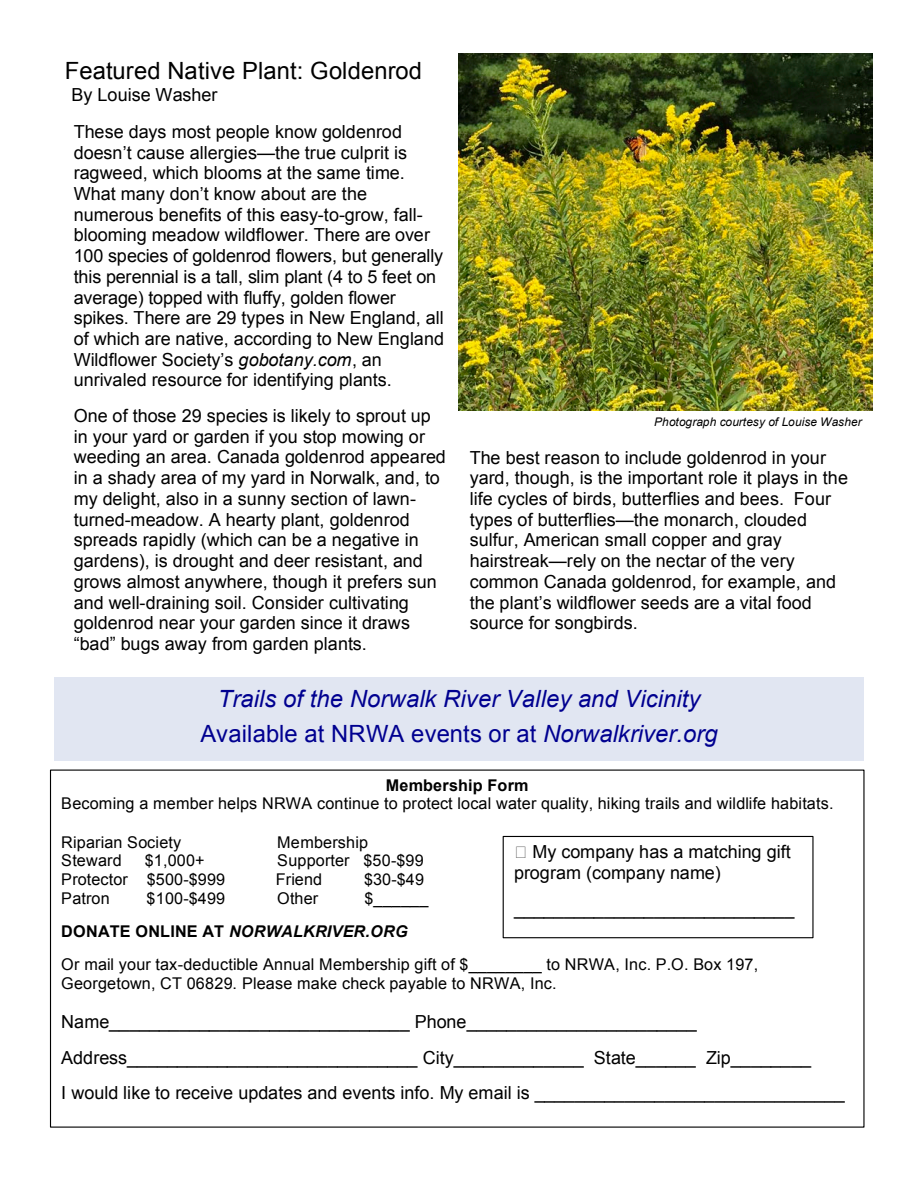
<style>
.page{position:relative;width:918px;height:1188px;background:#fff}
.page>*{position:absolute;margin:0;border:0;box-sizing:border-box;transform-origin:0 0}
.t1{font:italic 23.7px/35px "Arial";letter-spacing:.005em;color:#000090;text-align:center}
.t2{font:23.7px "Arial";letter-spacing:.005em;color:#000}
.t3{font:18px/20.7px "Arial";letter-spacing:.005em;color:#000}
.t4{font:16.2px/32.7px "Arial";letter-spacing:.01em;color:#000}
.t5{font:italic 11.85px "Arial";color:#000}
.s1{font-style:italic}
.s2{font-style:normal}
.s3{font-weight:700}
.s4{font-weight:700;font-style:italic}
</style>
<div class="page">
<img style="left:51px;top:776px;width:813px;height:345px">
<div style="left:503px;top:836px;width:311px;height:102px;border:1px solid #000"></div>
<img style="left:503px;top:842px;width:310px;height:90px">
<div style="left:54px;top:677px;width:810px;height:84px;background:#e1e6f2"></div>
<img style="left:459px;top:54px;width:414px;height:356px">
<svg style="left:516px;top:847px;width:9px;height:11px"></svg>
<p class="t2" style="left:65px;top:55px;width:359px">Featured Native Plant: Goldenrod</p>
<p class="t3" style="left:72px;top:85px;width:148px">By Louise Washer</p>
<p class="t3" style="left:74px;top:122px;width:372px">These days most people know goldenrod doesn’t cause allergies—the true culprit is ragweed, which blooms at the same time.<br>What many don’t know about are the numerous benefits of this easy-to-grow, fall&shy;blooming meadow wildflower. There are over 100 species of goldenrod flowers, but generally this perennial is a tall, slim plant (4 to 5 feet on average) topped with fluffy, golden flower spikes. There are 29 types in New England, all of which are native, according to New England Wildflower Society’s <span class="s1">gobotany.com</span>, an unrivaled resource for identifying plants.</p>
<p class="t3" style="left:74px;top:406px;width:374px">One of those 29 species is likely to sprout up in your yard or garden if you stop mowing or weeding an area. Canada goldenrod appeared in a shady area of my yard in Norwalk, and, to my delight, also in a sunny section of lawn&shy;turned-meadow. A hearty plant, goldenrod spreads rapidly (which can be a negative in gardens), is drought and deer resistant, and grows almost anywhere, though it prefers sun and well-draining soil. Consider cultivating goldenrod near your garden since it draws “bad” bugs away from garden plants.</p>
<p class="t5" style="left:654px;top:414px;width:209px">Photograph courtesy of Louise Washer</p>
<p class="t3" style="left:470px;top:447px;width:380px">The best reason to include goldenrod in your yard, though, is the important role it plays in the life cycles of birds, butterflies and bees. Four types of butterflies—the monarch, clouded sulfur, American small copper and gray hairstreak—rely on the nectar of the very common Canada goldenrod, for example, and the plant’s wildflower seeds are a vital food source for songbirds.</p>
<p class="t1" style="left:200px;top:681px;width:519px">Trails of the Norwalk River Valley and Vicinity<br><span class="s2">Available at NRWA events or at</span> Norwalkriver.org</p>
<p class="t4" style="left:61px;top:776px;width:774px;line-height:18.8px;text-indent:324px"><span class="s3">Membership Form<br></span>Becoming a member helps NRWA continue to protect local water quality, hiking trails and wildlife habitats.</p>
<p class="t4" style="left:61px;top:826px;width:122px">Riparian Society</p>
<p class="t4" style="left:277px;top:826px;width:92px">Membership</p>
<p class="t4" style="left:61px;top:844px;width:62px">Steward</p>
<p class="t4" style="left:145px;top:844px;width:61px">$1,000+</p>
<p class="t4" style="left:277px;top:844px;width:148px">Supporter $50-$99</p>
<p class="t4" style="left:61px;top:863px;width:165px">Protector $500-$999</p>
<p class="t4" style="left:276px;top:863px;width:48px">Friend</p>
<p class="t4" style="left:364px;top:863px;width:62px">$30-$49</p>
<p class="t4" style="left:61px;top:883px;width:50px">Patron</p>
<p class="t4" style="left:147px;top:883px;width:80px">$100-$499</p>
<p class="t4" style="left:277px;top:883px;width:43px">Other</p>
<p class="t3" style="left:514px;top:842px;width:278px;text-indent:18px">My company has a matching gift program (company name)</p>
<p class="t3" style="left:514px;top:898px;width:282px">____________________________</p>
<p class="t4" style="left:61px;top:883px;width:699px;text-indent:303px">$______<br><span class="s3">DONATE ONLINE AT</span> <span class="s4">NORWALKRIVER.ORG<br></span>Or mail your tax-deductible Annual Membership gift of $________ to NRWA, Inc. P.O. Box 197,</p>
<p class="t4" style="left:61px;top:967px;width:497px">Georgetown, CT 06829. Please make check payable to NRWA, Inc.</p>
<p class="t3" style="left:61px;top:1004px;width:785px;line-height:35.7px">Name______________________________ Phone_______________________<br>Address_____________________________ City_____________ State______ Zip________<br>I would like to receive updates and events info. My email is _______________________________</p>
</div>
